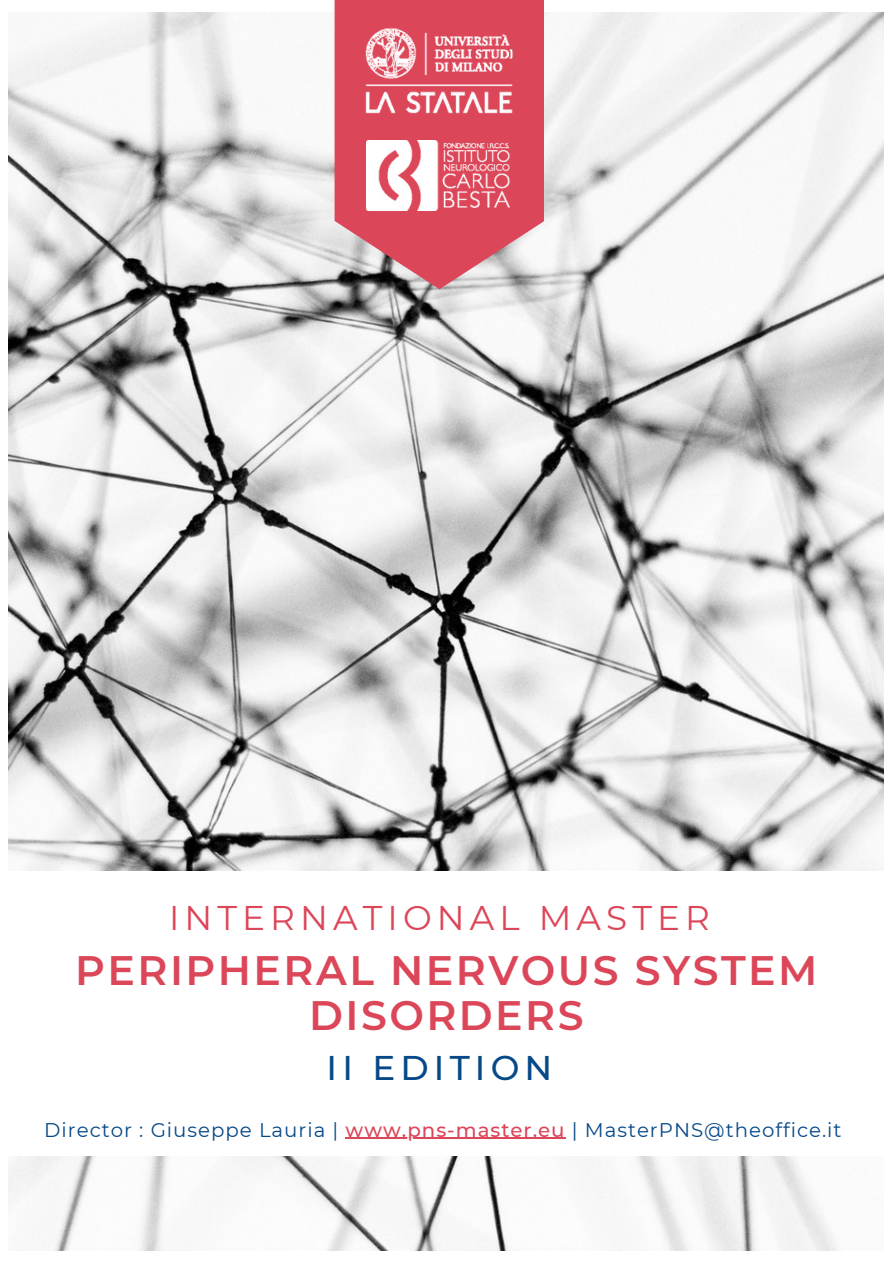
<style>
.page{position:relative;width:893px;height:1264px;background:#fff}
.page>*{position:absolute;margin:0;border:0;box-sizing:border-box;transform-origin:0 0}
.t1{font:600 41.1px/44.5px "Montserrat";letter-spacing:.06em;color:#dc4659;text-align:center}
.t2{font:34.2px "Montserrat";letter-spacing:.15em;color:#dc4659}
.t3{font:500 34.2px "Montserrat";letter-spacing:.15em;color:#074988}
.t4{font:19.8px "Montserrat";letter-spacing:.05em;color:#074988}
.s1{font-weight:500;color:#dc4659}
</style>
<div class="page">
<img style="left:9px;top:12px;width:874px;height:1237px">
<div style="left:0;top:870px;width:892px;height:284px;background:#fff"></div>
<hr style="left:345px;top:1137px;width:220px;height:1px;background:#dc4659">
<svg style="left:334px;top:0;width:210px;height:289px;background:#d55c6c"></svg>
<img style="left:366px;top:140px;width:146px;height:71px">
<img style="left:365px;top:28px;width:149px;height:85px">
<h2 class="t2" style="left:169px;top:896px;width:542px">INTERNATIONAL MASTER</h2>
<h1 class="t1" style="left:75px;top:948px;width:743px">PERIPHERAL NERVOUS SYSTEM<br>DISORDERS</h1>
<h2 class="t3" style="left:326px;top:1046px;width:227px">II EDITION</h2>
<p class="t4" style="left:44px;top:1117px;width:798px">Director : Giuseppe Lauria | <span class="s1">www.pns-master.eu</span> | MasterPNS@theoffice.it</p>
</div>
